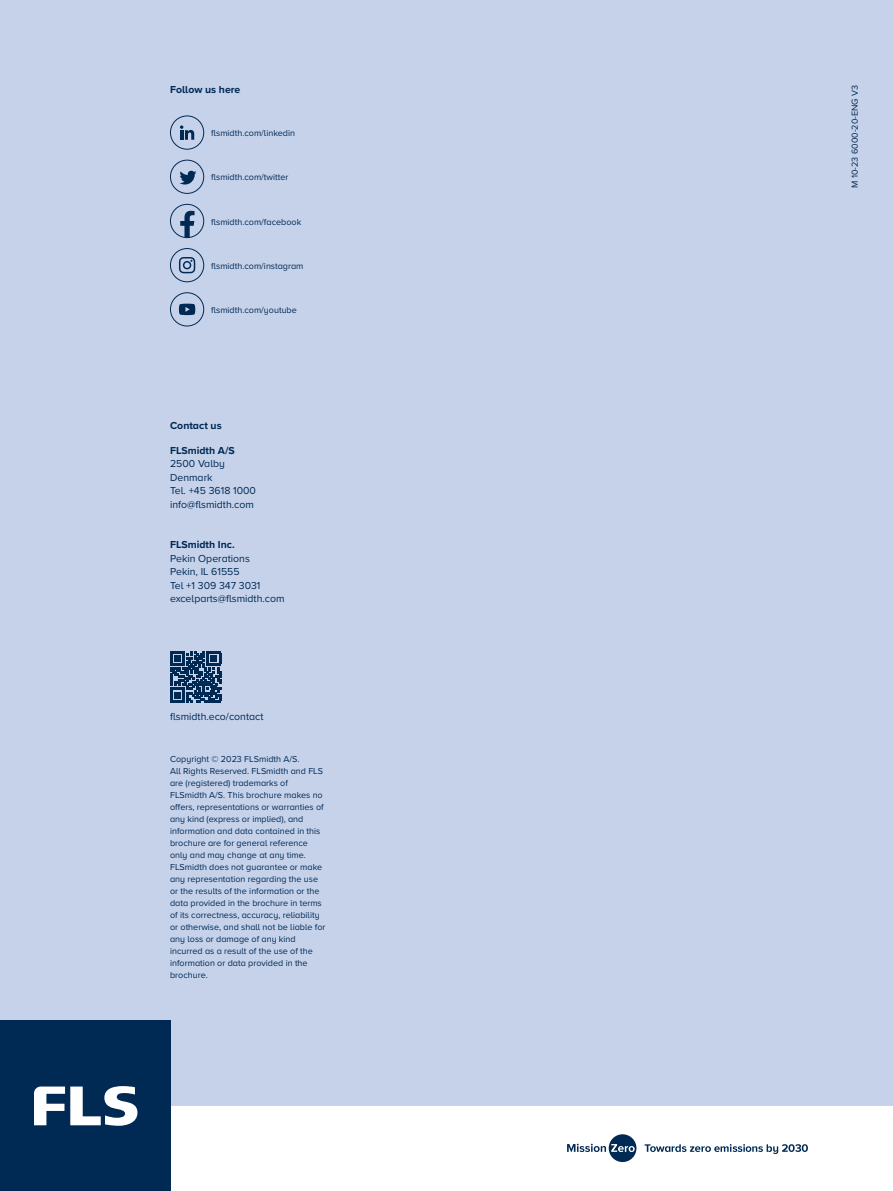
<style>
.page{position:relative;width:893px;height:1191px;background:#fff}
.page>*{position:absolute;margin:0;border:0;box-sizing:border-box;transform-origin:0 0}
.Body_copy_small{font:10.5px "Proxima Nova";color:#002954}
.Address_Regular{font:10.5px "Proxima Nova";color:#002954}
.Body_copy_small-2{font:700 10.5px "Proxima Nova";color:#002954}
.Address_Regular-2{font:700 10.5px "Proxima Nova";color:#002954}
.Body_copy_small-3{font:9px/12px "Proxima Nova";color:#002954}
</style>
<div class="page">
<div style="left:0;top:0;width:893px;height:1106px;background:#c6d2ea"></div>
<svg style="left:645px;top:1144px;width:163px;height:10px"></svg>
<svg style="left:567px;top:1134px;width:69px;height:28px"></svg>
<div style="left:0;top:1020px;width:170px;height:171px;background:#002954"></div>
<svg style="left:34px;top:1086px;width:103px;height:39px"></svg>
<div style="left:170px;top:160px;width:34px;height:34px;border:1px solid #002954;border-radius:50%"></div>
<svg style="left:179px;top:170px;width:17px;height:14px"></svg>
<div style="left:170px;top:248px;width:34px;height:34px;border:1px solid #002954;border-radius:50%"></div>
<svg style="left:179px;top:257px;width:16px;height:16px"></svg>
<div style="left:170px;top:292px;width:34px;height:34px;border:1px solid #002954;border-radius:50%"></div>
<svg style="left:179px;top:304px;width:16px;height:11px"></svg>
<div style="left:170px;top:116px;width:34px;height:34px;border:1px solid #002954;border-radius:50%"></div>
<svg style="left:180px;top:125px;width:14px;height:15px"></svg>
<svg style="left:180px;top:211px;width:15px;height:27px"></svg>
<div style="left:170px;top:204px;width:34px;height:34px;border:1px solid #002954;border-radius:50%"></div>
<svg style="left:170px;top:651px;width:51px;height:51px"></svg>
<p class="Body_copy_small-2" style="left:170px;top:82px;width:72px">Follow us here</p>
<p class="Body_copy_small-3" style="left:211px;top:127px;width:85px">flsmidth.com/linkedin</p>
<p class="Body_copy_small-3" style="left:211px;top:171px;width:79px">flsmidth.com/twitter</p>
<p class="Body_copy_small-3" style="left:211px;top:215px;width:92px">flsmidth.com/facebook</p>
<p class="Body_copy_small-3" style="left:211px;top:259px;width:94px">flsmidth.com/instagram</p>
<p class="Body_copy_small-3" style="left:211px;top:303px;width:87px">flsmidth.com/youtube</p>
<p class="Body_copy_small-2" style="left:170px;top:417px;width:53px">Contact us</p>
<p class="Body_copy_small-2" style="left:170px;top:442px;width:66px">FLSmidth A/S</p>
<p class="Address_Regular" style="left:170px;top:456px;width:56px">2500 Valby</p>
<p class="Address_Regular" style="left:170px;top:469px;width:44px">Denmark</p>
<p class="Address_Regular" style="left:170px;top:483px;width:87px">Tel. +45 3618 1000</p>
<p class="Address_Regular" style="left:170px;top:496px;width:85px">info@flsmidth.com</p>
<p class="Address_Regular-2" style="left:170px;top:537px;width:66px">FLSmidth Inc.</p>
<p class="Body_copy_small" style="left:170px;top:550px;width:81px">Pekin Operations</p>
<p class="Body_copy_small" style="left:170px;top:564px;width:71px">Pekin, IL 61555</p>
<p class="Body_copy_small" style="left:170px;top:577px;width:92px">Tel +1 309 347 3031</p>
<p class="Body_copy_small" style="left:170px;top:591px;width:116px">excelparts@flsmidth.com</p>
<p class="Body_copy_small" style="left:170px;top:709px;width:95px">flsmidth.eco/contact</p>
<p class="Body_copy_small-3" style="left:170px;top:753px;width:157px">Copyright © 2023 FLSmidth A/S.<br>All Rights Reserved. FLSmidth and FLS are (registered) trademarks of FLSmidth A/S. This brochure makes no offers, representations or warranties of any kind (express or implied), and information and data contained in this brochure are for general reference only and may change at any time.<br>FLSmidth does not guarantee or make any representation regarding the use or the results of the information or the data provided in the brochure in terms of its correctness, accuracy, reliability or otherwise, and shall not be liable for any loss or damage of any kind incurred as a result of the use of the information or data provided in the brochure.</p>
<p class="Body_copy_small-3" style="left:848px;top:188px;width:104px;rotate:-90deg">M 10-23 6000-20-ENG V3</p>
</div>
